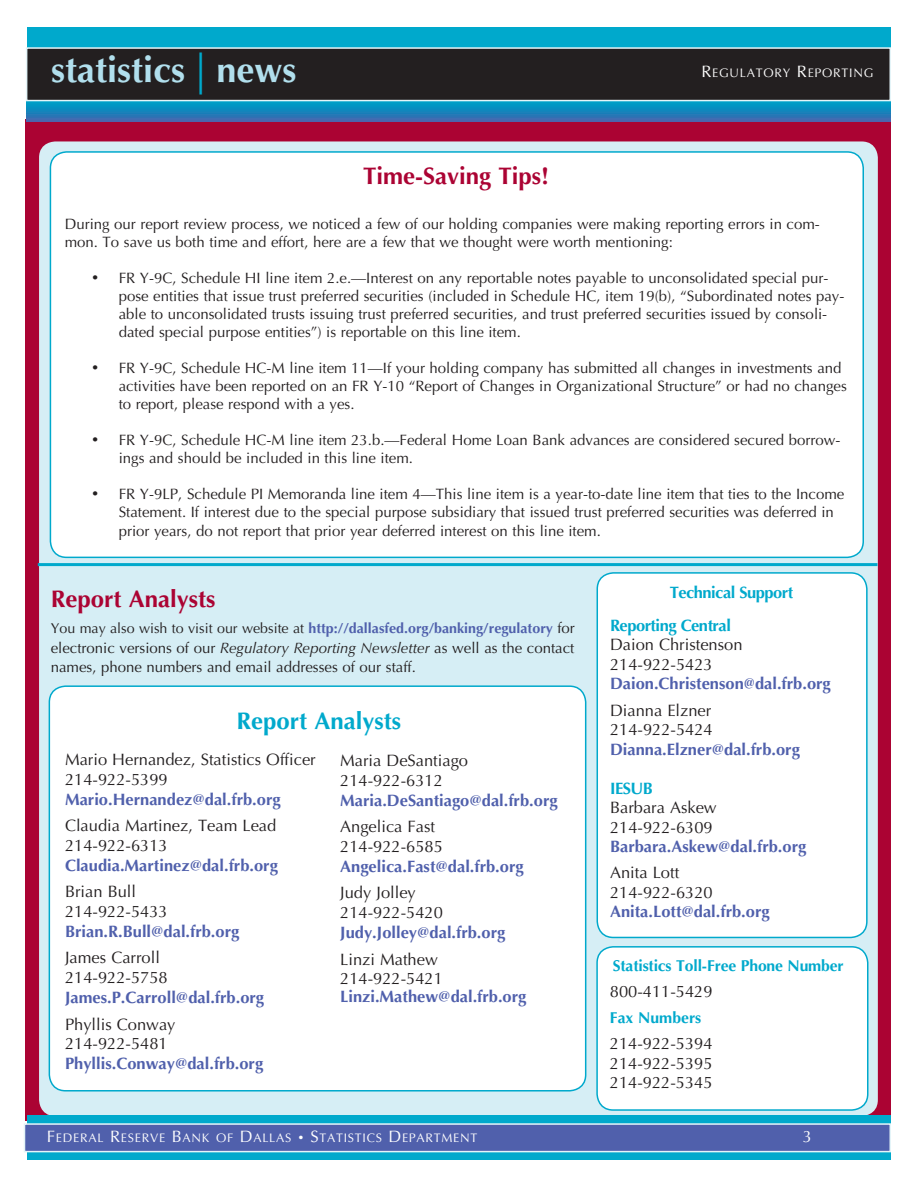
<style>
.page{position:relative;width:918px;height:1188px;background:#fff}
.page>*{position:absolute;margin:0;border:0;box-sizing:border-box;transform-origin:0 0}
.t1{font:700 36px "Optima LT Std";color:#b1dfed}
.Bodyw_tab{font:700 24px "Optima LT Std";color:#ab0333}
.t2{font:700 24px "Optima LT Std";color:#00a9cc}
.t3{font:700 16.5px/19.5px "Optima LT Std";color:#5060ac}
.t4{font:16.5px/19.5px "Optima LT Std";color:#231f20}
.t5{font:700 16.5px "Optima LT Std";letter-spacing:-.03em;color:#00a9cc}
.t6{font:16.5px "Optima LT Std";color:#fff}
.t7{font:700 15.75px "Optima LT Std";letter-spacing:-.01em;color:#00a9cc}
.t8{font:15px/18px "Optima LT Std";color:#231f20}
.t9{font:700 14.25px "Optima LT Std";color:#5060ac}
.t10{font:12.3px "Optima LT Std";letter-spacing:.06em;color:#fff}
.s1{font-family:"ITC Kabel Std";font-weight:400;font-size:42px;color:#00a9cc}
.s2{font-size:16.5px}
.s3{font-weight:400;color:#231f20}
.s4{font-weight:400;font-size:15px;color:#231f20}
.s5{font-style:italic}
.s6{font-weight:700;color:#00a9cc}
.s7{font-size:10.5px}
</style>
<div class="page">
<div style="left:25px;top:119px;width:865px;height:1001px;background:#ab0333"></div>
<div style="left:39px;top:141px;width:839px;height:975px;background:#d6eef5;border-radius:16px"></div>
<div style="left:27px;top:1116px;width:864px;height:44px;background:#00a9cc"></div>
<div style="left:24px;top:1123px;width:867px;height:29px;background:#5060ac;border:2px solid #e4f4f8"></div>
<svg style="left:27px;top:101px;width:864px;height:21px"></svg>
<div style="left:27px;top:27px;width:864px;height:26px;background:#00a9cc"></div>
<div style="left:27px;top:48px;width:863px;height:53px;background:#231f20"></div>
<div style="left:26px;top:47px;width:865px;height:54px;border:2px solid #e4f4f8"></div>
<div style="left:597px;top:573px;width:270px;height:364px;background:#fff;border-radius:16px"></div>
<div style="left:597px;top:572px;width:271px;height:366px;border:2px solid #00a9cc;border-radius:16px"></div>
<div style="left:597px;top:947px;width:271px;height:163px;background:#fff;border-radius:16px"></div>
<div style="left:596px;top:946px;width:272px;height:165px;border:2px solid #00a9cc;border-radius:16px"></div>
<div style="left:49px;top:686px;width:537px;height:405px;background:#fff;border-radius:16px"></div>
<div style="left:49px;top:685px;width:537px;height:407px;border:2px solid #00a9cc;border-radius:16px"></div>
<div style="left:50px;top:152px;width:813px;height:405px;background:#fff;border-radius:16px"></div>
<div style="left:50px;top:151px;width:814px;height:407px;border:2px solid #00a9cc;border-radius:16px"></div>
<hr style="left:38px;top:563px;width:839px;height:3px;background:#00a9cc">
<p class="t1" style="left:51px;top:49px;width:247px">statistics <span class="s1">|</span> news</p>
<p class="t10" style="left:701px;top:65px;width:174px"><span class="s2">R</span>EGULATORY <span class="s2">R</span>EPORTING</p>
<p class="Bodyw_tab" style="left:363px;top:162px;width:188px">Time-Saving Tips!</p>
<p class="t8" style="left:65px;top:215px;width:757px">During our report review process, we noticed a few of our holding companies were making reporting errors in com&shy;mon. To save us both time and effort, here are a few that we thought were worth mentioning:</p>
<p class="t8" style="left:119px;top:269px;width:727px;text-indent:-27px">• FR Y-9C, Schedule HI line item 2.e.—Interest on any reportable notes payable to unconsolidated special pur&shy;pose entities that issue trust preferred securities (included in Schedule HC, item 19(b), “Subordinated notes pay&shy;able to unconsolidated trusts issuing trust preferred securities, and trust preferred securities issued by consoli&shy;dated special purpose entities”) is reportable on this line item.</p>
<p class="t8" style="left:119px;top:359px;width:730px;text-indent:-27px">• FR Y-9C, Schedule HC-M line item 11—If your holding company has submitted all changes in investments and activities have been reported on an FR Y-10 “Report of Changes in Organizational Structure” or had no changes to report, please respond with a yes.</p>
<p class="t8" style="left:119px;top:431px;width:723px;text-indent:-27px">• FR Y-9C, Schedule HC-M line item 23.b.—Federal Home Loan Bank advances are considered secured borrow&shy;ings and should be included in this line item.</p>
<p class="t8" style="left:119px;top:485px;width:727px;text-indent:-27px">• FR Y-9LP, Schedule PI Memoranda line item 4—This line item is a year-to-date line item that ties to the Income<br>Statement. If interest due to the special purpose subsidiary that issued trust preferred securities was deferred in</p>
<p class="t8" style="left:119px;top:522px;width:484px">prior years, do not report that prior year deferred interest on this line item.</p>
<p class="Bodyw_tab" style="left:51px;top:585px;width:166px">Report Analysts</p>
<p class="t9" style="left:51px;top:620px;width:526px"><span class="s3">You may also wish to visit our website at</span> http://dallasfed.org/banking/regulatory <span class="s4">for</span></p>
<p class="t8" style="left:51px;top:638px;width:525px;line-height:19.5px">electronic versions of our <span class="s5">Regulatory Reporting Newsletter</span> as well as the contact names, phone numbers and email addresses of our staff.</p>
<p class="t2" style="left:237px;top:707px;width:166px">Report Analysts</p>
<p class="t4" style="left:340px;top:751px;width:129px">Maria DeSantiago</p>
<p class="t4" style="left:340px;top:771px;width:104px">214-922-6312</p>
<p class="t3" style="left:340px;top:791px;width:219px">Maria.DeSantiago@dal.frb.org</p>
<p class="t4" style="left:340px;top:817px;width:96px">Angelica Fast</p>
<p class="t4" style="left:340px;top:837px;width:104px">214-922-6585</p>
<p class="t3" style="left:340px;top:857px;width:185px">Angelica.Fast@dal.frb.org</p>
<p class="t3" style="left:340px;top:883px;width:167px"><span class="s3">Judy Jolley<br>214-922-5420<br></span>Judy.Jolley@dal.frb.org</p>
<p class="t4" style="left:340px;top:950px;width:99px">Linzi Mathew</p>
<p class="t4" style="left:340px;top:969px;width:104px">214-922-5421</p>
<p class="t3" style="left:340px;top:987px;width:188px">Linzi.Mathew@dal.frb.org</p>
<p class="t4" style="left:65px;top:750px;width:252px">Mario Hernandez, Statistics Officer</p>
<p class="t4" style="left:65px;top:770px;width:104px">214-922-5399</p>
<p class="t3" style="left:65px;top:789px;width:217px">Mario.Hernandez@dal.frb.org</p>
<p class="t4" style="left:65px;top:816px;width:213px">Claudia Martinez, Team Lead</p>
<p class="t4" style="left:65px;top:836px;width:104px">214-922-6313</p>
<p class="t3" style="left:65px;top:856px;width:214px">Claudia.Martinez@dal.frb.org</p>
<p class="t4" style="left:65px;top:882px;width:73px">Brian Bull</p>
<p class="t4" style="left:65px;top:902px;width:104px">214-922-5433</p>
<p class="t3" style="left:65px;top:922px;width:176px">Brian.R.Bull@dal.frb.org</p>
<p class="t4" style="left:65px;top:948px;width:96px">James Carroll</p>
<p class="t4" style="left:65px;top:968px;width:104px">214-922-5758</p>
<p class="t3" style="left:65px;top:988px;width:201px">James.P.Carroll@dal.frb.org</p>
<p class="t4" style="left:65px;top:1014px;width:112px">Phyllis Conway</p>
<p class="t4" style="left:65px;top:1034px;width:104px">214-922-5481</p>
<p class="t3" style="left:65px;top:1054px;width:200px">Phyllis.Conway@dal.frb.org</p>
<p class="t5" style="left:670px;top:583px;width:125px">Technical Support</p>
<p class="t5" style="left:610px;top:616px;width:122px">Reporting Central</p>
<p class="t4" style="left:610px;top:635px;width:134px">Daion Christenson</p>
<p class="t3" style="left:610px;top:655px;width:222px"><span class="s3">214-922-5423<br></span>Daion.Christenson@dal.frb.org</p>
<p class="t4" style="left:610px;top:700px;width:103px">Dianna Elzner</p>
<p class="t4" style="left:610px;top:720px;width:104px">214-922-5424</p>
<p class="t3" style="left:610px;top:739px;width:191px">Dianna.Elzner@dal.frb.org</p>
<p class="t4" style="left:610px;top:778px;width:108px"><span class="s6">IESUB<br></span>Barbara Askew</p>
<p class="t3" style="left:610px;top:817px;width:198px"><span class="s3">214-922-6309<br></span>Barbara.Askew@dal.frb.org</p>
<p class="t4" style="left:610px;top:863px;width:71px">Anita Lott</p>
<p class="t4" style="left:610px;top:883px;width:104px">214-922-6320</p>
<p class="t3" style="left:610px;top:902px;width:161px">Anita.Lott@dal.frb.org</p>
<p class="t7" style="left:613px;top:957px;width:232px">Statistics Toll-Free Phone Number</p>
<p class="t4" style="left:610px;top:982px;width:104px">800-411-5429</p>
<p class="t7" style="left:610px;top:1008px;width:93px">Fax Numbers</p>
<p class="t4" style="left:610px;top:1034px;width:104px">214-922-5394</p>
<p class="t4" style="left:610px;top:1054px;width:104px">214-922-5395</p>
<p class="t4" style="left:610px;top:1073px;width:104px">214-922-5345</p>
<p class="t10" style="left:47px;top:1131px;width:432px"><span class="s2">F</span>EDERAL <span class="s2">R</span>ESERVE <span class="s2">B</span>ANK OF <span class="s2">D</span>ALLAS <span class="s7">•</span> <span class="s2">S</span>TATISTICS <span class="s2">D</span> EPARTMENT</p>
<p class="t6" style="left:803px;top:1127px;width:11px">3</p>
</div>
